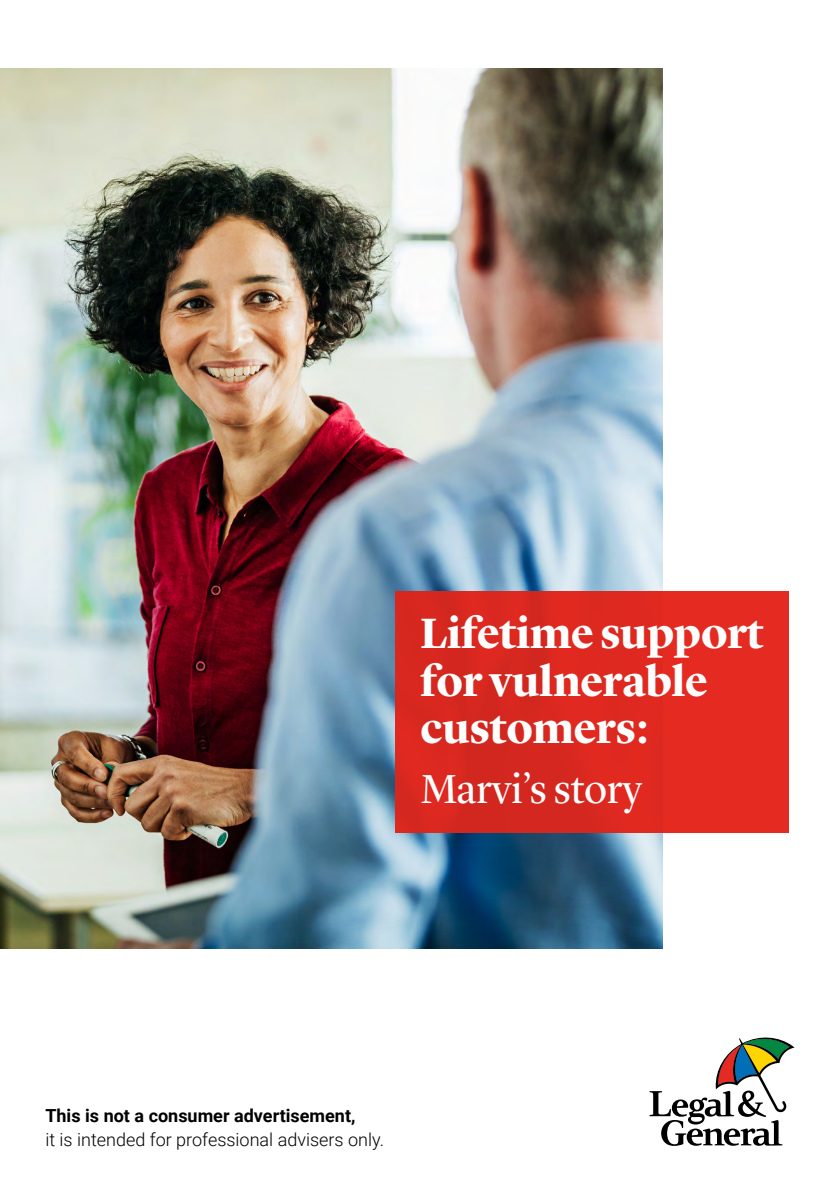
<style>
.page{position:relative;width:840px;height:1191px;background:#fff}
.page>*{position:absolute;margin:0;border:0;box-sizing:border-box;transform-origin:0 0}
.H0_Title{font:700 44px/47.6px "Lyon Display";letter-spacing:-.005em;color:#fff}
.H0_Title-2{font:42px "Lyon Display";color:#fff}
.BODY_9_12_5{font:300 18px/24px "Roboto";color:#000}
.s1{font-weight:700}
</style>
<div class="page">
<img style="left:0;top:68px;width:661px;height:880px">
<svg style="left:649px;top:1037px;width:145px;height:108px"></svg>
<div style="left:395px;top:591px;width:393px;height:242px;background:#e52a21"></div>
<p class="H0_Title" style="left:420px;top:606px;width:344px">Lifetime support for vulnerable customers:</p>
<p class="H0_Title-2" style="left:420px;top:757px;width:223px">Marvi’s story</p>
<p class="BODY_9_12_5" style="left:45px;top:1102px;width:340px"><span class="s1">This is not a consumer advertisement,<br></span>it is intended for professional advisers only.</p>
</div>
